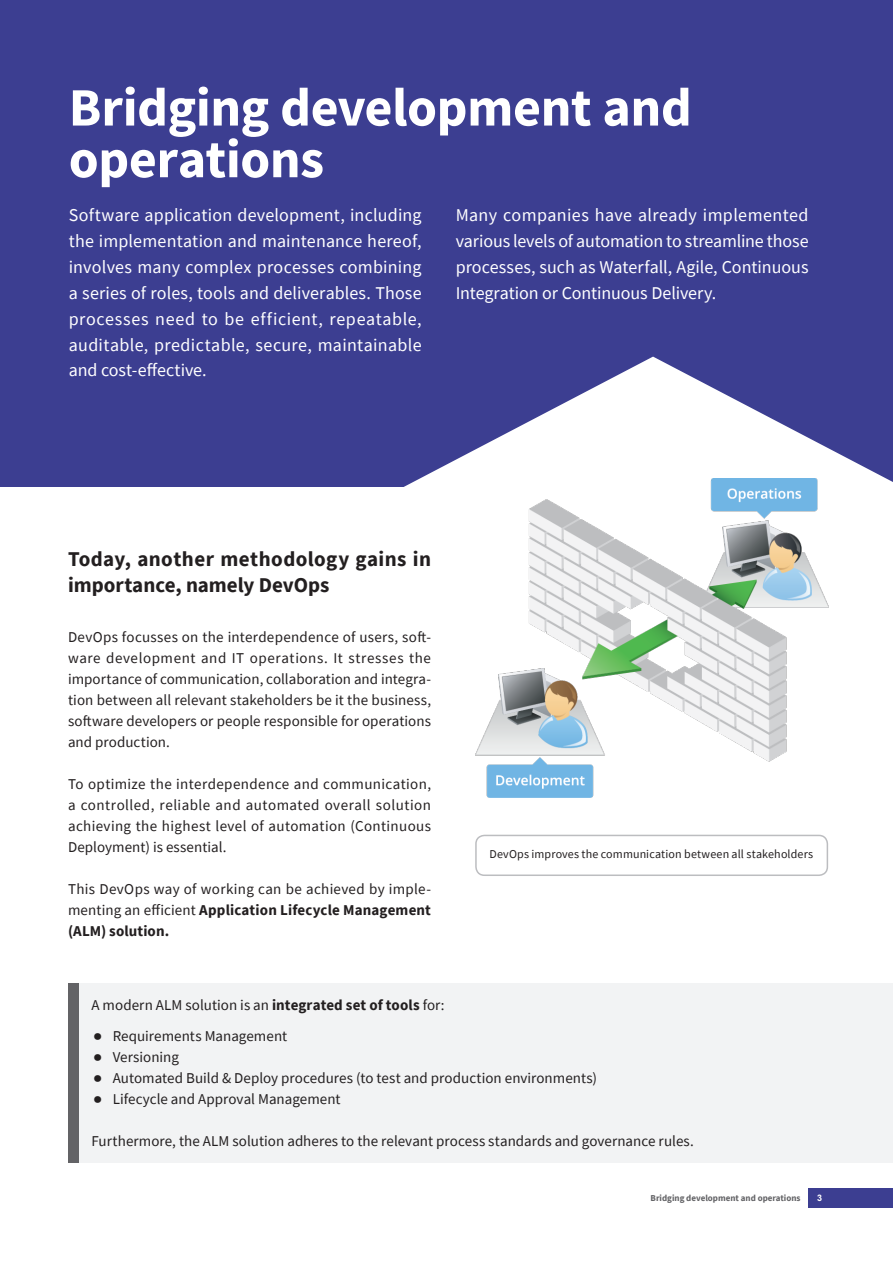
<style>
.page{position:relative;width:893px;height:1263px;background:#fff}
.page>*{position:absolute;margin:0;border:0;box-sizing:border-box;transform-origin:0 0}
.t1{font:700 54px/51.8px "Source Sans Pro";letter-spacing:-.01em;color:#fff}
.t2{font:700 21px/25.2px "Source Sans Pro";letter-spacing:.015em;color:#231f20}
.t3{font:18px/26px "Source Sans Pro";color:#fff;text-align:justify}
.t4{font:15px/21px "Source Sans Pro";letter-spacing:.005em;color:#231f20;text-align:justify}
.t5{font:12px "Source Sans Pro";letter-spacing:.015em;color:#231f20}
.t6{font:700 9px "Source Sans Pro";color:#636366}
.t7{font:700 9px "Arial";color:#fff}
.s1{font-weight:700}
.s2{font-family:"Source Code Pro";font-weight:700;font-size:21px}
</style>
<div class="page">
<div style="left:809px;top:1188px;width:84px;height:19px;background:#3c3e91"></div>
<div style="left:68px;top:984px;width:824px;height:179px;background:#f2f3f4"></div>
<div style="left:0;top:1px;width:892px;height:486px;background:#3c3e91"></div>
<svg style="left:404px;top:357px;width:489px;height:519px"></svg>
<img style="left:475px;top:479px;width:353px;height:318px">
<div style="left:475px;top:835px;width:353px;height:41px;border:2px solid #bcbdc0;border-radius:9px"></div>
<div style="left:68px;top:984px;width:11px;height:179px;background:#636366"></div>
<h1 class="t1" style="left:69px;top:81px;width:625px">Bridging development and operations</h1>
<p class="t3" style="left:69px;top:202px;width:354px">Software application development, including the implementation and maintenance hereof, involves many complex processes combining a series of roles, tools and deliverables. Those processes need to be efficient, repeatable, auditable, predictable, secure, maintainable and cost-effective.</p>
<p class="t3" style="left:456px;top:202px;width:354px">Many companies have already implemented various levels of automation to streamline those processes, such as Waterfall, Agile, Continuous Integration or Continuous Delivery.</p>
<h2 class="t2" style="left:68px;top:546px;width:365px">Today, another methodology gains in importance, namely DevOps</h2>
<p class="t4" style="left:68px;top:626px;width:365px">DevOps focusses on the interdependence of users, soft&shy;ware development and IT operations. It stresses the importance of communication, collaboration and integra&shy;tion between all relevant stakeholders be it the business, software developers or people responsible for operations and production.</p>
<p class="t4" style="left:68px;top:773px;width:365px">To optimize the interdependence and communication, a controlled, reliable and automated overall solution achieving the highest level of automation (Continuous Deployment) is essential.</p>
<p class="t4" style="left:68px;top:878px;width:365px">This DevOps way of working can be achieved by imple&shy;menting an efficient <span class="s1">Application Lifecycle Management (ALM) solution.</span></p>
<p class="t5" style="left:489px;top:846px;width:325px">DevOps improves the communication between all stakeholders</p>
<p class="t4" style="left:91px;top:994px;width:355px">A modern ALM solution is an <span class="s1">integrated set of tools</span> for:</p>
<p class="t4" style="left:91px;top:1025px;width:197px"><span class="s2">•</span> Requirements Management</p>
<p class="t4" style="left:91px;top:1046px;width:89px"><span class="s2">•</span> Versioning</p>
<p class="t4" style="left:91px;top:1067px;width:507px"><span class="s2">•</span> Automated Build &amp; Deploy procedures (to test and production environments)</p>
<p class="t4" style="left:91px;top:1088px;width:251px"><span class="s2">•</span> Lifecycle and Approval Management</p>
<p class="t4" style="left:91px;top:1130px;width:604px">Furthermore, the ALM solution adheres to the relevant process standards and governance rules.</p>
<p class="t6" style="left:651px;top:1192px;width:151px">Bridging development and operations</p>
<p class="t7" style="left:817px;top:1191px;width:7px">3</p>
</div>
